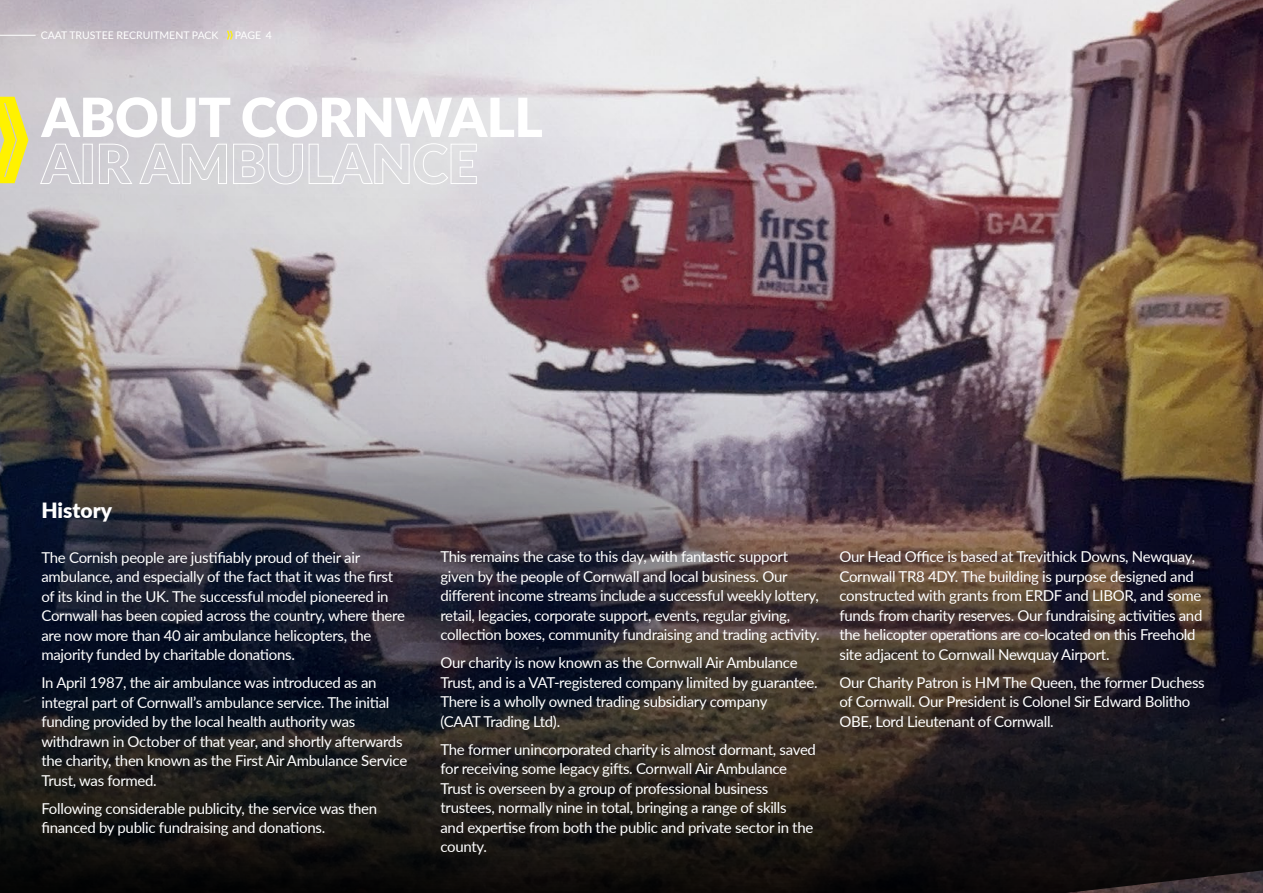
<style>
.page{position:relative;width:1263px;height:893px;background:#fff}
.page>*{position:absolute;margin:0;border:0;box-sizing:border-box;transform-origin:0 0}
.t1{font:900 54px/46.5px "Lato";letter-spacing:-.01em;color:#fff}
.t2{font:900 21px "Lato";color:#fff}
.t3{font:15px/19.5px "Lato";letter-spacing:-.02em;color:#fff}
.t4{font:10.5px "Lato";color:#fff}
</style>
<div class="page">
<img style="left:0;top:0;width:1263px;height:893px">
<svg style="left:0;top:97px;width:28px;height:86px;background:#f0e63c"></svg>
<svg style="left:227px;top:31px;width:6px;height:8px"></svg>
<hr style="left:0;top:35px;width:36px;height:1px;background:#fff">
<p class="t4" style="left:41px;top:28px;width:179px">CAAT TRUSTEE RECRUITMENT PACK</p>
<p class="t4" style="left:235px;top:28px;width:39px">PAGE 4</p>
<h1 class="t1" style="left:41px;top:92px;width:503px">ABOUT CORNWALL<br>AIR AMBULANCE</h1>
<h2 class="t2" style="left:41px;top:494px;width:72px">History</h2>
<p class="t3" style="left:41px;top:547px;width:365px">The Cornish people are justifiably proud of their air ambulance, and especially of the fact that it was the first of its kind in the UK. The successful model pioneered in Cornwall has been copied across the country, where there are now more than 40 air ambulance helicopters, the majority funded by charitable donations.</p>
<p class="t3" style="left:41px;top:672px;width:367px">In April 1987, the air ambulance was introduced as an integral part of Cornwall’s ambulance service. The initial funding provided by the local health authority was withdrawn in October of that year, and shortly afterwards the charity, then known as the First Air Ambulance Service Trust, was formed.</p>
<p class="t3" style="left:41px;top:798px;width:337px">Following considerable publicity, the service was then financed by public fundraising and donations.</p>
<p class="t3" style="left:440px;top:546px;width:381px">This remains the case to this day, with fantastic support given by the people of Cornwall and local business. Our different income streams include a successful weekly lottery, retail, legacies, corporate support, events, regular giving, collection boxes, community fundraising and trading activity.</p>
<p class="t3" style="left:440px;top:652px;width:379px">Our charity is now known as the Cornwall Air Ambulance Trust, and is a VAT-registered company limited by guarantee.<br>There is a wholly owned trading subsidiary company<br>(CAAT Trading Ltd).</p>
<p class="t3" style="left:440px;top:739px;width:377px">The former unincorporated charity is almost dormant, saved for receiving some legacy gifts. Cornwall Air Ambulance Trust is overseen by a group of professional business trustees, normally nine in total, bringing a range of skills<br>and expertise from both the public and private sector in the county.</p>
<p class="t3" style="left:839px;top:546px;width:364px">Our Head Office is based at Trevithick Downs, Newquay, Cornwall TR8 4DY. The building is purpose designed and constructed with grants from ERDF and LIBOR, and some funds from charity reserves. Our fundraising activities and the helicopter operations are co-located on this Freehold site adjacent to Cornwall Newquay Airport.</p>
<p class="t3" style="left:839px;top:672px;width:367px">Our Charity Patron is HM The Queen, the former Duchess of Cornwall. Our President is Colonel Sir Edward Bolitho<br>OBE, Lord Lieutenant of Cornwall.</p>
</div>
